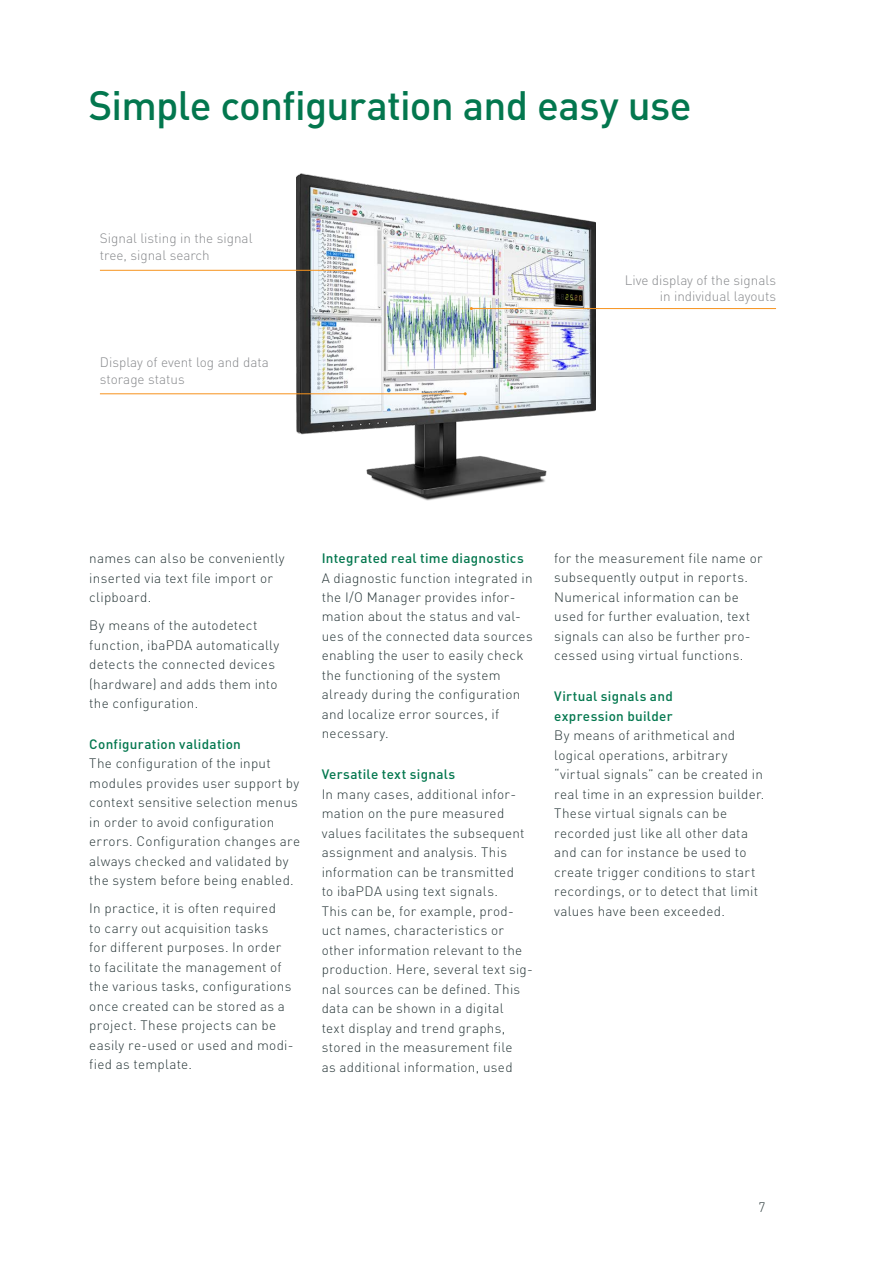
<style>
.page{position:relative;width:893px;height:1263px;background:#fff}
.page>*{position:absolute;margin:0;border:0;box-sizing:border-box;transform-origin:0 0}
.t1{font:500 40.5px "DIN Pro";letter-spacing:-.02em;color:#03774e}
.t2{font:300 13.5px/19.5px "DIN Pro";letter-spacing:.02em;color:#273638}
.t3{font:300 13.5px/16.5px "DIN Pro";color:#87898c}
.t4{font:500 13.5px/19.5px "DIN Pro";letter-spacing:.02em;color:#03774e}
</style>
<div class="page">
<img style="left:297px;top:173px;width:298px;height:328px">
<hr style="left:100px;top:270px;width:255px;height:1px;background:#f7931d">
<hr style="left:100px;top:393px;width:365px;height:1px;background:#f7931d">
<hr style="left:471px;top:308px;width:305px;height:1px;background:#f7931d">
<h1 class="t1" style="left:88px;top:74px;width:605px">Simple configuration and easy use</h1>
<p class="t3" style="left:100px;top:229px;width:154px">Signal listing in the signal tree, signal search</p>
<p class="t3" style="left:100px;top:353px;width:170px">Display of event log and data storage status</p>
<p class="t3" style="left:625px;top:271px;width:153px;text-align:right">Live display of the signals in individual layouts</p>
<p class="t2" style="left:89px;top:548px;width:197px">names can also be conveniently inserted via text file import or clipboard.</p>
<p class="t2" style="left:89px;top:615px;width:191px">By means of the autodetect function, ibaPDA automatically detects the connected devices (hardware) and adds them into the configuration.</p>
<p class="t4" style="left:89px;top:733px;width:153px">Configuration validation</p>
<p class="t2" style="left:89px;top:753px;width:212px">The configuration of the input modules provides user support by context sensitive selection menus in order to avoid configuration errors. Configuration changes are always checked and validated by the system before being enabled.</p>
<p class="t2" style="left:89px;top:898px;width:206px">In practice, it is often required<br>to carry out acquisition tasks<br>for different purposes. In order to facilitate the management of the various tasks, configurations once created can be stored as a project. These projects can be easily re-used or used and modi&shy;fied as template.</p>
<p class="t4" style="left:322px;top:547px;width:204px">Integrated real time diagnostics</p>
<p class="t2" style="left:322px;top:567px;width:213px">A diagnostic function integrated in the I/O Manager provides infor&shy;mation about the status and val&shy;ues of the connected data sources enabling the user to easily check the functioning of the system already during the configuration and localize error sources, if necessary.</p>
<p class="t4" style="left:322px;top:764px;width:135px">Versatile text signals</p>
<p class="t2" style="left:322px;top:783px;width:213px">In many cases, additional infor&shy;mation on the pure measured values facilitates the subsequent assignment and analysis. This information can be transmitted<br>to ibaPDA using text signals.<br>This can be, for example, prod&shy;uct names, characteristics or other information relevant to the production. Here, several text sig&shy;nal sources can be defined. This data can be shown in a digital<br>text display and trend graphs, stored in the measurement file<br>as additional information, used</p>
<p class="t2" style="left:554px;top:547px;width:210px">for the measurement file name or subsequently output in reports.<br>Numerical information can be used for further evaluation, text signals can also be further pro&shy;cessed using virtual functions.</p>
<p class="t4" style="left:554px;top:686px;width:120px">Virtual signals and expression builder</p>
<p class="t2" style="left:554px;top:725px;width:212px">By means of arithmetical and logical operations, arbitrary “virtual signals” can be created in real time in an expression builder.<br>These virtual signals can be recorded just like all other data and can for instance be used to create trigger conditions to start recordings, or to detect that limit values have been exceeded.</p>
<p class="t2" style="left:758px;top:1196px;width:8px">7</p>
</div>
